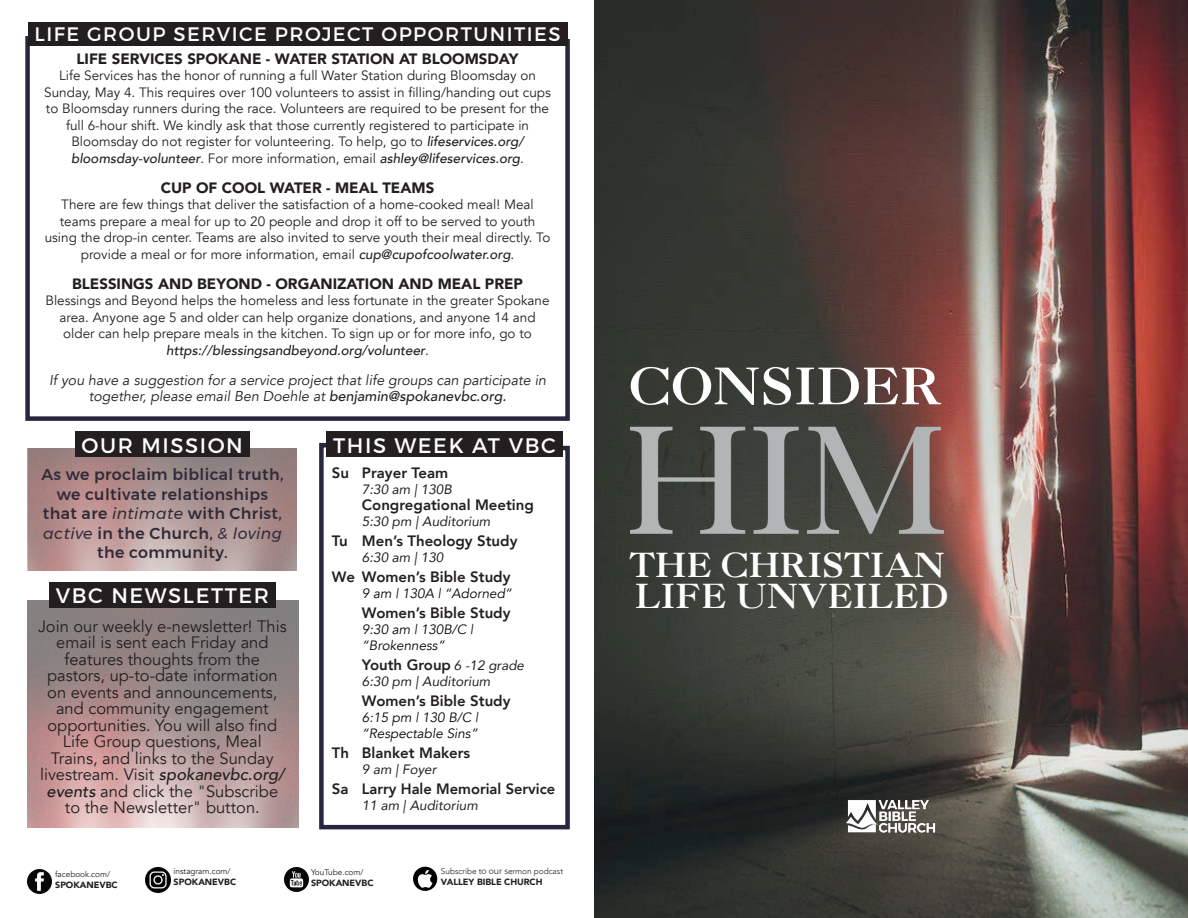
<style>
.page{position:relative;width:1188px;height:918px;background:#fff}
.page>*{position:absolute;margin:0;border:0;box-sizing:border-box;transform-origin:0 0}
.t1{font:50.25px "Caslon 3 LT Std";color:#fff}
.t2{font:33px/31.5px "Caslon 3 LT Std";color:#fff}
.t3{font:21px "Montserrat";letter-spacing:.075em;color:#fff}
.t4{font:19.5px "Montserrat";letter-spacing:.075em;color:#fff}
.t5{font:16.5px/16.5px "Avenir";color:#231f20;text-align:center}
.t6{font:500 15.75px/19.5px "Montserrat";letter-spacing:.025em;color:#312b39;text-align:center}
.t7{font:800 15px "Avenir";color:#231f20}
.t8{font:900 15px "Avenir";color:#231f20}
.t9{font:italic 14.25px/16.5px "Avenir";color:#231f20;text-align:center}
.t10{font:13.5px/16.5px "Avenir";color:#231f20;text-align:center}
.t11{font:italic 13.5px "Avenir";color:#231f20}
.t12{font:italic 13.5px/16.2px "Avenir";color:#080704}
.t13{font:900 9px "Avenir";letter-spacing:-.005em;color:#231f20}
.t14{font:8.25px "Avenir";letter-spacing:-.005em;color:#231f20}
.t15{font:300 8.25px "Avenir";letter-spacing:-.005em;color:#231f20}
.s1{font-weight:500;font-style:italic}
.s2{font-weight:500}
.s3{font-weight:400;font-style:italic}
.s4{font-weight:400;font-style:italic;font-size:13.5px}
.s5{font-family:"Montserrat"}
</style>
<div class="page">
<svg style="left:25px;top:34px;width:545px;height:387px"></svg>
<img style="left:27px;top:869px;width:25px;height:24px">
<img style="left:284px;top:867px;width:24px;height:24px">
<svg style="left:413px;top:867px;width:24px;height:24px"></svg>
<img style="left:28px;top:601px;width:270px;height:226px">
<div style="left:49px;top:582px;width:227px;height:25px;background:#231f20"></div>
<img style="left:594px;top:0;width:594px;height:918px">
<img style="left:630px;top:424px;width:314px;height:112px">
<img style="left:146px;top:867px;width:25px;height:25px">
<div style="left:75px;top:432px;width:175px;height:25px;background:#231f20"></div>
<svg style="left:319px;top:442px;width:251px;height:388px"></svg>
<div style="left:326px;top:432px;width:237px;height:25px;background:#231f20"></div>
<img style="left:846px;top:799px;width:90px;height:33px">
<div style="left:28px;top:22px;width:539px;height:23px;background:#231f20"></div>
<h3 class="t4" style="left:35px;top:23px;width:527px">LIFE GROUP SERVICE PROJECT OPPORTUNITIES</h3>
<p class="t8" style="left:77px;top:49px;width:444px">LIFE SERVICES SPOKANE - WATER STATION AT BLOOMSDAY</p>
<p class="t10" style="left:44px;top:68px;width:508px">Life Services has the honor of running a full Water Station during Bloomsday on Sunday, May 4. This requires over 100 volunteers to assist in filling/handing out cups to Bloomsday runners during the race. Volunteers are required to be present for the full 6-hour shift. We kindly ask that those currently registered to participate in Bloomsday do not register for volunteering. To help, go to <span class="s1">lifeservices.org/ bloomsday-volunteer</span>. For more information, email <span class="s1">ashley@lifeservices.org</span>.</p>
<p class="t8" style="left:161px;top:178px;width:275px">CUP OF COOL WATER - MEAL TEAMS</p>
<p class="t10" style="left:45px;top:197px;width:507px">There are few things that deliver the satisfaction of a home-cooked meal! Meal teams prepare a meal for up to 20 people and drop it off to be served to youth using the drop-in center. Teams are also invited to serve youth their meal directly. To provide a meal or for more information, email <span class="s1">cup@cupofcoolwater.org</span>.</p>
<p class="t8" style="left:72px;top:274px;width:452px">BLESSINGS AND BEYOND - ORGANIZATION AND MEAL PREP</p>
<p class="t10" style="left:46px;top:293px;width:506px">Blessings and Beyond helps the homeless and less fortunate in the greater Spokane area. Anyone age 5 and older can help organize donations, and anyone 14 and older can help prepare meals in the kitchen. To sign up or for more info, go to <span class="s1">https://blessingsandbeyond.org/volunteer</span>.</p>
<p class="t9" style="left:49px;top:372px;width:498px">If you have a suggestion for a service project that life groups can participate in together, please email Ben Doehle at <span class="s2">benjamin@spokanevbc.org.</span></p>
<h3 class="t3" style="left:82px;top:432px;width:163px">OUR MISSION</h3>
<p class="t6" style="left:41px;top:465px;width:244px">As we proclaim biblical truth, we cultivate relationships that are <span class="s3">intimate</span> with Christ, <span class="s3">active</span> in the Church, <span class="s3">&amp; loving </span>the community.</p>
<p class="t7" style="left:332px;top:463px;width:118px">Su Prayer Team</p>
<h3 class="t3" style="left:333px;top:432px;width:224px">THIS WEEK AT VBC</h3>
<p class="t11" style="left:362px;top:480px;width:92px">7:30 am | 130B</p>
<p class="t7" style="left:362px;top:495px;width:173px">Congregational Meeting</p>
<p class="t11" style="left:362px;top:513px;width:130px">5:30 pm | Auditorium</p>
<p class="t7" style="left:332px;top:531px;width:187px">Tu Men’s Theology Study</p>
<p class="t11" style="left:362px;top:549px;width:83px">6:30 am | 130</p>
<p class="t7" style="left:332px;top:567px;width:180px">We Women’s Bible Study</p>
<p class="t12" style="left:362px;top:585px;width:152px">9 am | 130A | “Adorned”</p>
<p class="t7" style="left:362px;top:603px;width:150px">Women’s Bible Study</p>
<p class="t12" style="left:362px;top:621px;width:113px">9:30 am | 130B/C | “Brokenness”</p>
<p class="t7" style="left:362px;top:655px;width:164px">Youth Group <span class="s4">6 -12 grade</span></p>
<p class="t11" style="left:362px;top:673px;width:130px">6:30 pm | Auditorium</p>
<p class="t7" style="left:362px;top:691px;width:150px">Women’s Bible Study</p>
<p class="t12" style="left:362px;top:710px;width:118px">6:15 pm | 130 B/C | “Respectable Sins”</p>
<p class="t7" style="left:332px;top:743px;width:140px">Th Blanket Makers</p>
<p class="t11" style="left:362px;top:761px;width:76px">9 am | Foyer</p>
<p class="t7" style="left:332px;top:779px;width:225px">Sa Larry Hale Memorial Service</p>
<p class="t11" style="left:362px;top:797px;width:118px">11 am | Auditorium</p>
<h3 class="t3" style="left:56px;top:583px;width:215px">VBC NEWSLETTER</h3>
<p class="t5" style="left:38px;top:618px;width:250px">Join our weekly e-newsletter! This email is sent each Friday and features thoughts from the pastors, up-to-date information on events and announcements, and community engagement opportunities. You will also find<br>Life Group questions, Meal<br>Trains, and links to the Sunday livestream. Visit <span class="s1">spokanevbc.org/ events</span> and click the "Subscribe to the Newsletter" button.</p>
<p class="t14" style="left:55px;top:869px;width:56px">facebook.com/</p>
<p class="t13" style="left:55px;top:879px;width:64px">SPOKANEVBC</p>
<p class="t14" style="left:174px;top:866px;width:59px">instagram.com/</p>
<p class="t13" style="left:174px;top:876px;width:64px">SPOKANEVBC</p>
<p class="t14" style="left:311px;top:867px;width:54px">YouTube.com/</p>
<p class="t13" style="left:311px;top:877px;width:64px">SPOKANEVBC</p>
<p class="t15" style="left:441px;top:866px;width:124px">Subscribe t<span class="s5">o our s</span>ermon podcast</p>
<p class="t13" style="left:441px;top:876px;width:103px">VALLEY BIBLE CHURCH</p>
<h1 class="t1" style="left:629px;top:355px;width:314px">CONSIDER</h1>
<h2 class="t2" style="left:630px;top:549px;width:320px">THE CHRISTIAN<br>LIFE UNVEILED</h2>
</div>
